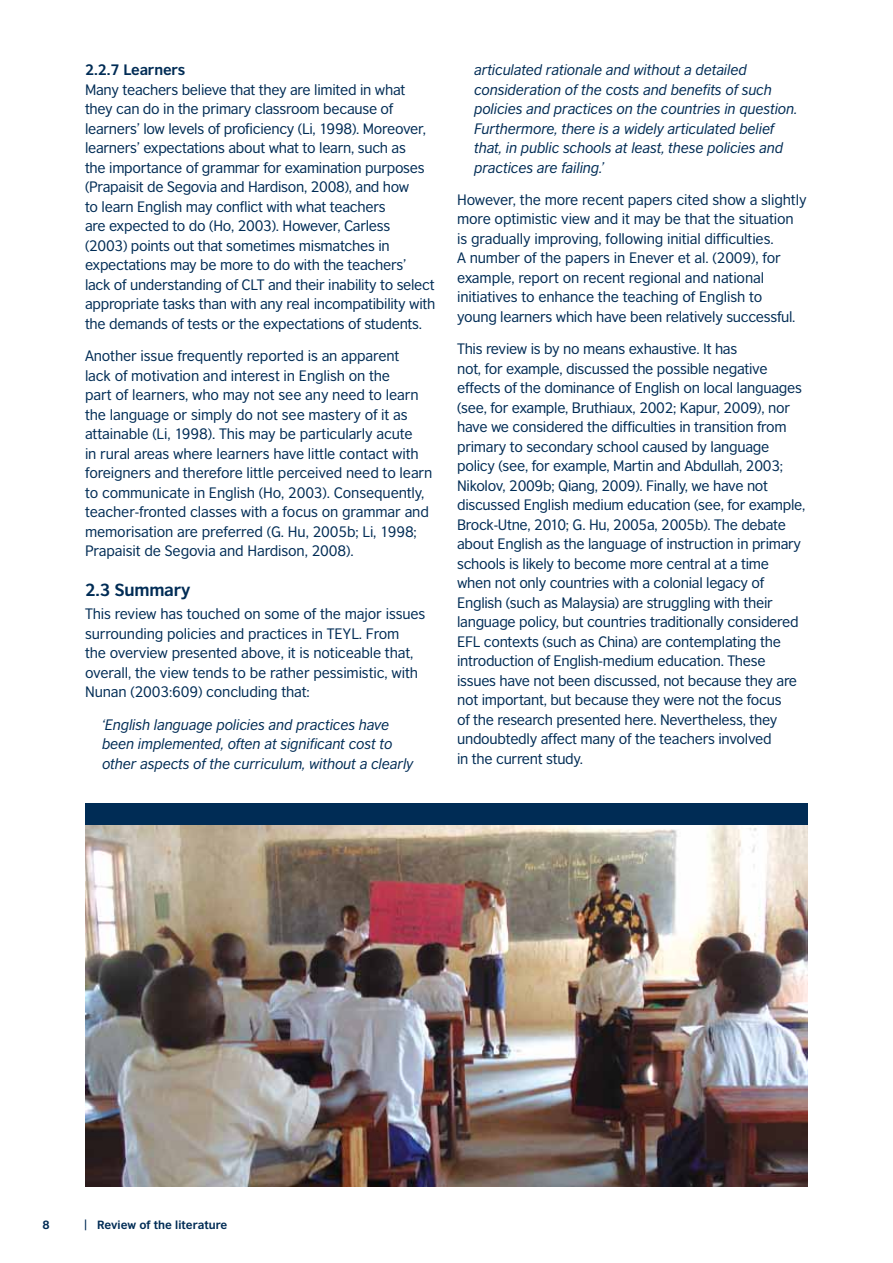
<style>
.page{position:relative;width:893px;height:1263px;background:#fff}
.page>*{position:absolute;margin:0;border:0;box-sizing:border-box;transform-origin:0 0}
.t1{font:700 16.5px "British Council Sans";letter-spacing:-.01em;color:#002c55}
.t2{font:14.25px/19.5px "British Council Sans";letter-spacing:-.02em;color:#002c55}
.t3{font:italic 14.25px/19.5px "British Council Sans";letter-spacing:-.01em;color:#002c55}
.t4{font:700 14.25px "British Council Sans";letter-spacing:-.01em;color:#002c55}
.t5{font:700 11.25px "British Council Sans";color:#002c55}
</style>
<div class="page">
<img style="left:85px;top:825px;width:723px;height:361px">
<div style="left:85px;top:804px;width:723px;height:21px;background:#002c55"></div>
<p class="t4" style="left:85px;top:61px;width:102px">2.2.7 Learners</p>
<p class="t2" style="left:85px;top:80px;width:352px">Many teachers believe that they are limited in what they can do in the primary classroom because of learners’ low levels of proficiency (Li, 1998). Moreover, learners’ expectations about what to learn, such as<br>the importance of grammar for examination purposes (Prapaisit de Segovia and Hardison, 2008), and how<br>to learn English may conflict with what teachers<br>are expected to do (Ho, 2003). However, Carless (2003) points out that sometimes mismatches in expectations may be more to do with the teachers’<br>lack of understanding of CLT and their inability to select appropriate tasks than with any real incompatibility with the demands of tests or the expectations of students.</p>
<p class="t2" style="left:85px;top:346px;width:349px">Another issue frequently reported is an apparent<br>lack of motivation and interest in English on the<br>part of learners, who may not see any need to learn the language or simply do not see mastery of it as attainable (Li, 1998). This may be particularly acute<br>in rural areas where learners have little contact with foreigners and therefore little perceived need to learn to communicate in English (Ho, 2003). Consequently, teacher-fronted classes with a focus on grammar and memorisation are preferred (G. Hu, 2005b; Li, 1998; Prapaisit de Segovia and Hardison, 2008).</p>
<p class="t1" style="left:85px;top:579px;width:107px">2.3 Summary</p>
<p class="t2" style="left:85px;top:604px;width:342px">This review has touched on some of the major issues surrounding policies and practices in TEYL. From<br>the overview presented above, it is noticeable that, overall, the view tends to be rather pessimistic, with Nunan (2003:609) concluding that:</p>
<p class="t3" style="left:102px;top:714px;width:313px">‘English language policies and practices have been implemented, often at significant cost to other aspects of the curriculum, without a clearly</p>
<p class="t3" style="left:474px;top:60px;width:325px">articulated rationale and without a detailed consideration of the costs and benefits of such policies and practices on the countries in question.<br>Furthermore, there is a widely articulated belief that, in public schools at least, these policies and practices are failing.’</p>
<p class="t2" style="left:457px;top:190px;width:351px">However, the more recent papers cited show a slightly more optimistic view and it may be that the situation is gradually improving, following initial difficulties.<br>A number of the papers in Enever et al. (2009), for example, report on recent regional and national initiatives to enhance the teaching of English to<br>young learners which have been relatively successful.</p>
<p class="t2" style="left:457px;top:339px;width:350px">This review is by no means exhaustive. It has<br>not, for example, discussed the possible negative effects of the dominance of English on local languages (see, for example, Bruthiaux, 2002; Kapur, 2009), nor have we considered the difficulties in transition from primary to secondary school caused by language policy (see, for example, Martin and Abdullah, 2003; Nikolov, 2009b; Qiang, 2009). Finally, we have not discussed English medium education (see, for example, Brock-Utne, 2010; G. Hu, 2005a, 2005b). The debate about English as the language of instruction in primary schools is likely to become more central at a time when not only countries with a colonial legacy of English (such as Malaysia) are struggling with their language policy, but countries traditionally considered EFL contexts (such as China) are contemplating the introduction of English-medium education. These issues have not been discussed, not because they are not important, but because they were not the focus<br>of the research presented here. Nevertheless, they undoubtedly affect many of the teachers involved<br>in the current study.</p>
<p class="t5" style="left:43px;top:1218px;width:9px">8</p>
<p class="t5" style="left:84px;top:1218px;width:145px">| Review of the literature</p>
</div>
